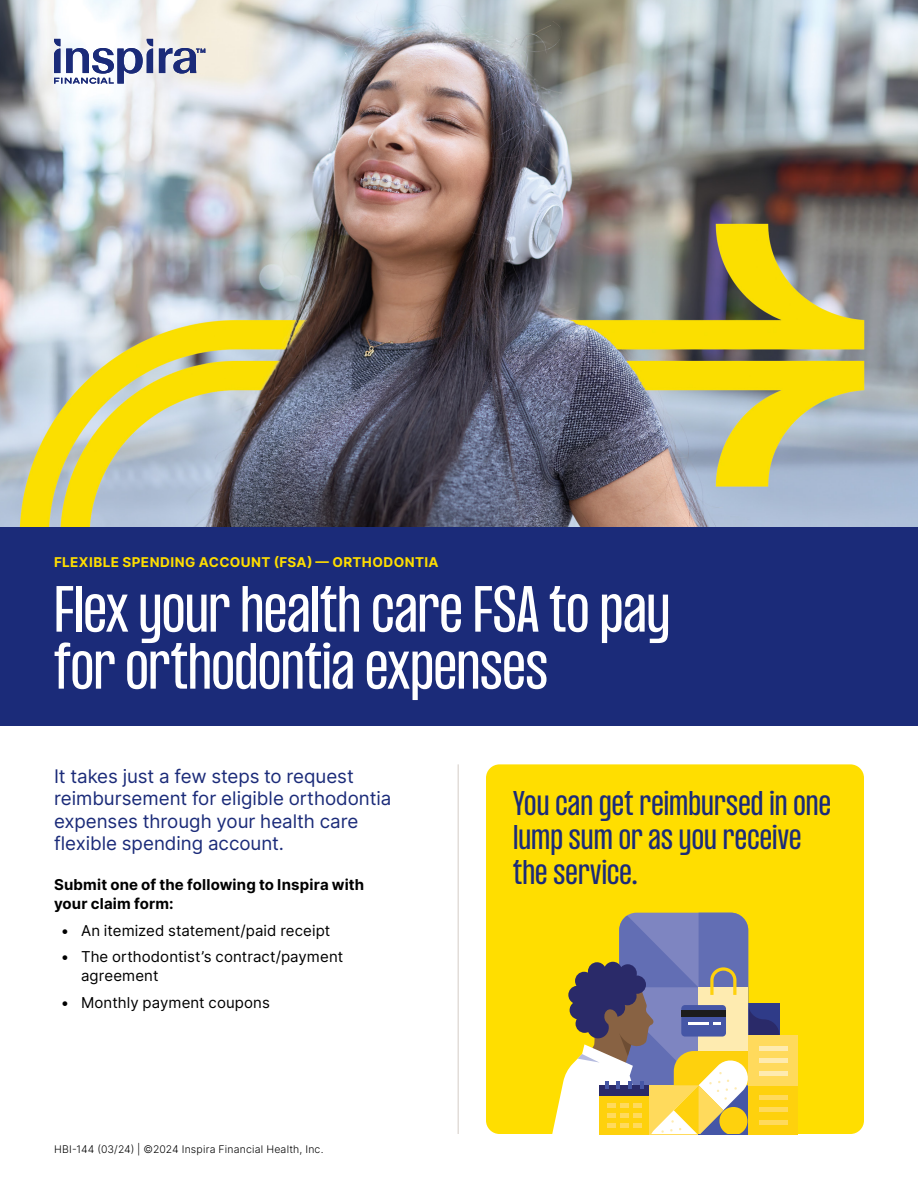
<style>
.page{position:relative;width:918px;height:1188px;background:#fff}
.page>*{position:absolute;margin:0;border:0;box-sizing:border-box;transform-origin:0 0}
.t1{font:condensed 57px/57px "PP Formula";letter-spacing:-.005em;color:#fff}
.t2{font:condensed 30px/34.5px "PP Formula";letter-spacing:.005em;color:#1b2b79}
.t3{font:18.75px/22.5px "Inter";letter-spacing:-.005em;color:#1b2b79}
.t4{font:15px/19.5px "Inter";letter-spacing:.005em;color:#000}
.t5{font:700 15px/19.5px "Inter";letter-spacing:.01em;color:#000}
.t6{font:700 13.5px "Inter";letter-spacing:.03em;color:#ffde00}
.t7{font:300 10.5px "Inter";color:#000}
</style>
<div class="page">
<hr style="left:458px;top:764px;width:1px;height:370px;background:#e2ddd9">
<img style="left:0;top:0;width:918px;height:527px">
<div style="left:0;top:527px;width:918px;height:199px;background:#1b2b79"></div>
<svg style="left:54px;top:39px;width:151px;height:45px"></svg>
<div style="left:486px;top:764px;width:378px;height:370px;background:#ffde00;border-radius:14px"></div>
<div style="left:748px;top:1085px;width:50px;height:49px;background:#fed10d"></div>
<div style="left:748px;top:1035px;width:50px;height:50px;background:#ffda5c"></div>
<svg style="left:552px;top:913px;width:227px;height:221px"></svg>
<hr style="left:759px;top:1046px;width:28px;height:4px;background:#feebb0">
<hr style="left:759px;top:1059px;width:28px;height:4px;background:#feebb0">
<hr style="left:759px;top:1071px;width:28px;height:4px;background:#feebb0">
<hr style="left:759px;top:1095px;width:28px;height:4px;background:#ffda5c">
<hr style="left:759px;top:1108px;width:28px;height:4px;background:#ffda5c">
<hr style="left:759px;top:1120px;width:28px;height:4px;background:#ffda5c">
<p class="t6" style="left:54px;top:552px;width:386px">FLEXIBLE SPENDING ACCOUNT (FSA) — ORTHODONTIA</p>
<h1 class="t1" style="left:54px;top:580px;width:618px">Flex your health care FSA to pay for orthodontia expenses</h1>
<p class="t3" style="left:54px;top:764px;width:339px">It takes just a few steps to request reimbursement for eligible orthodontia expenses through your health care flexible spending account.</p>
<p class="t5" style="left:54px;top:874px;width:312px">Submit one of the following to Inspira with your claim form:</p>
<p class="t4" style="left:61px;top:920px;width:271px">• An itemized statement/paid receipt</p>
<p class="t4" style="left:81px;top:946px;width:264px;text-indent:-20px">• The orthodontist’s contract/payment agreement</p>
<p class="t4" style="left:61px;top:992px;width:211px">• Monthly payment coupons</p>
<p class="t7" style="left:54px;top:1142px;width:271px">HBI-144 (03/24) | ©2024 Inspira Financial Health, Inc.</p>
<p class="t2" style="left:513px;top:786px;width:319px">You can get reimbursed in one lump sum or as you receive the service.</p>
</div>
